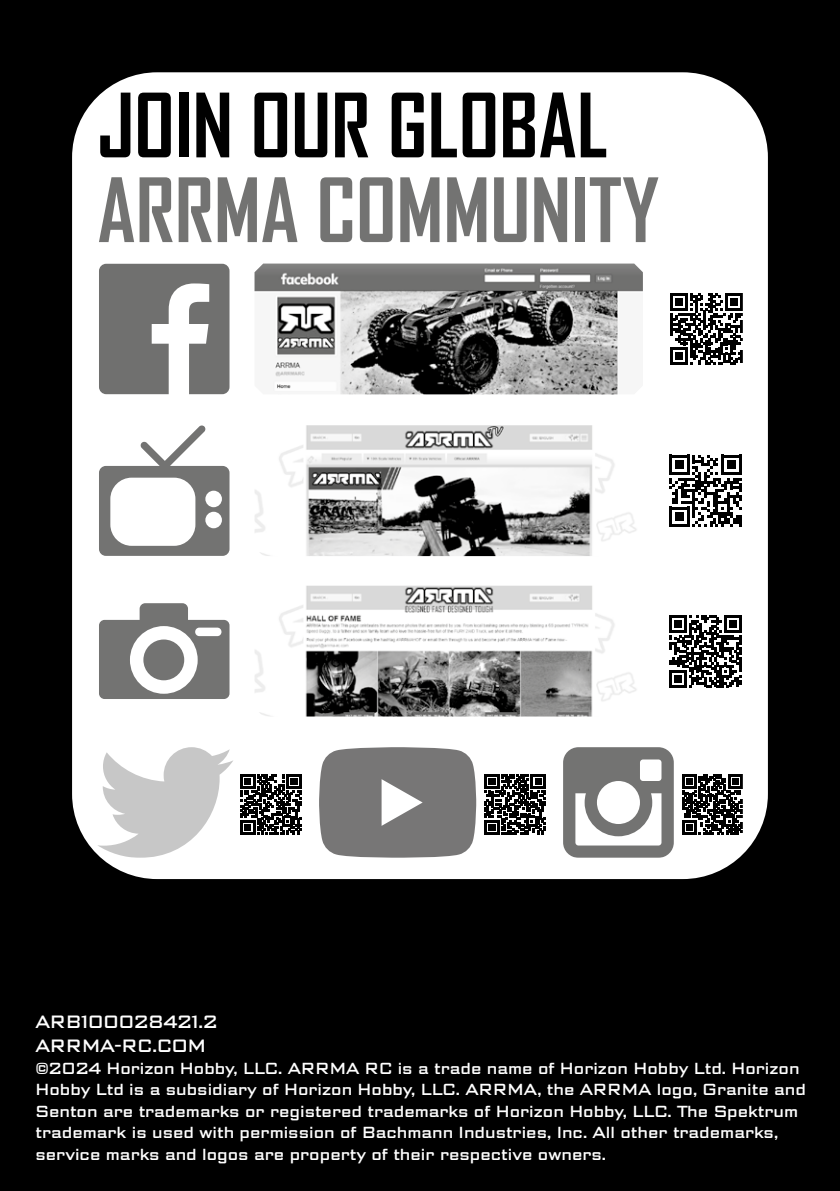
<style>
.page{position:relative;width:840px;height:1191px;background:#fff}
.page>*{position:absolute;margin:0;border:0;box-sizing:border-box;transform-origin:0 0}
.t1{font:700 84.6px "Agency FB";color:#737372}
.t2{font:700 84.6px "Agency FB";color:#000}
.t3{font:20px/24px "De Luxe Gothic";color:#fff}
.t4{font:18px/21.6px "De Luxe Gothic";color:#fff}
</style>
<div class="page">
<div style="left:0;top:0;width:839px;height:1191px;background:#000"></div>
<div style="left:72px;top:72px;width:695px;height:807px;background:#fff;border-radius:85px"></div>
<div style="left:99px;top:264px;width:130px;height:130px;background:#70706f;border-radius:7px"></div>
<svg style="left:152px;top:283px;width:57px;height:112px"></svg>
<img style="left:254px;top:263px;width:388px;height:131px">
<img style="left:255px;top:425px;width:382px;height:131px">
<img style="left:255px;top:585px;width:382px;height:131px">
<svg style="left:240px;top:774px;width:61px;height:60px"></svg>
<svg style="left:97px;top:747px;width:136px;height:110px"></svg>
<svg style="left:99px;top:425px;width:130px;height:131px"></svg>
<div style="left:110px;top:477px;width:85px;height:69px;background:#fff;border-radius:21px"></div>
<div style="left:205px;top:491px;width:17px;height:16px;background:#fff;border-radius:50%"></div>
<div style="left:205px;top:512px;width:17px;height:16px;background:#fff;border-radius:50%"></div>
<svg style="left:99px;top:603px;width:130px;height:96px"></svg>
<div style="left:130px;top:626px;width:67px;height:68px;background:#fff;border-radius:50%"></div>
<div style="left:143px;top:639px;width:41px;height:41px;background:#737372;border-radius:50%"></div>
<div style="left:195px;top:627px;width:26px;height:9px;background:#fff;border-radius:4px"></div>
<svg style="left:670px;top:293px;width:72px;height:72px"></svg>
<svg style="left:669px;top:455px;width:72px;height:72px"></svg>
<svg style="left:669px;top:615px;width:72px;height:72px"></svg>
<svg style="left:682px;top:774px;width:60px;height:60px"></svg>
<svg style="left:563px;top:747px;width:110px;height:110px"></svg>
<svg style="left:484px;top:774px;width:61px;height:60px"></svg>
<svg style="left:319px;top:747px;width:157px;height:110px;background:#868585"></svg>
<h1 class="t2" style="left:97px;top:73px;width:512px">JOIN OUR GLOBAL</h1>
<h1 class="t1" style="left:97px;top:158px;width:563px">ARRMA COMMUNITY</h1>
<p class="t3" style="left:35px;top:1009px;width:183px">ARB100028421.2<br>ARRMA-RC.COM</p>
<p class="t4" style="left:35px;top:1057px;width:771px">©2024 Horizon Hobby, LLC. ARRMA RC is a trade name of Horizon Hobby Ltd. Horizon Hobby Ltd is a subsidiary of Horizon Hobby, LLC. ARRMA, the ARRMA logo, Granite and Senton are trademarks or registered trademarks of Horizon Hobby, LLC. The Spektrum trademark is used with permission of Bachmann Industries, Inc. All other trademarks, service marks and logos are property of their respective owners.</p>
</div>
